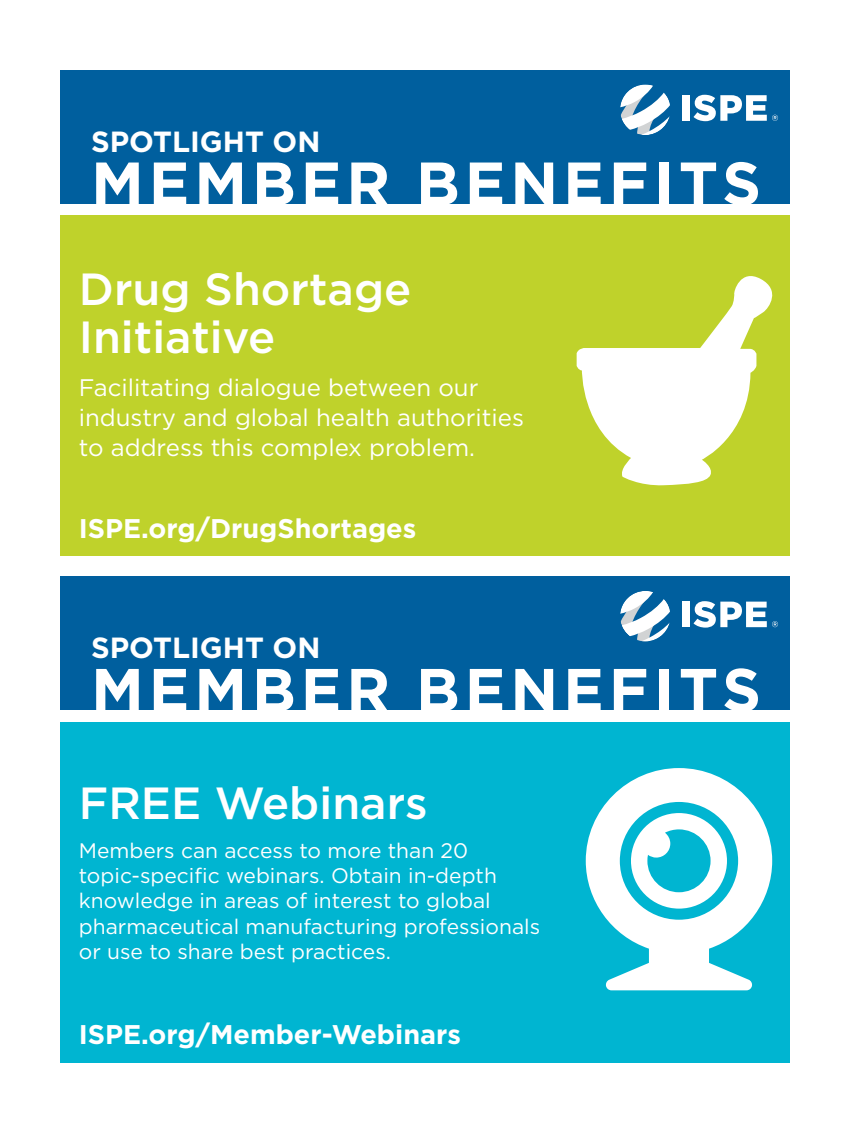
<style>
.page{position:relative;width:851px;height:1134px;background:#fff}
.page>*{position:absolute;margin:0;border:0;box-sizing:border-box;transform-origin:0 0}
.t1{font:700 60.75px "Gotham";letter-spacing:.08em;color:#fff}
.t2{font:500 45px/48px "Gotham";color:#fff}
.t3{font:700 29.1px "Gotham";color:#fff}
.t4{font:700 27px "Gotham";color:#fff}
.t5{font:24px/30px "Gotham";color:#fff}
.t6{font:21px/25.5px "Gotham";color:#fff}
</style>
<div class="page">
<div style="left:61px;top:70px;width:729px;height:134px;background:#005f9e"></div>
<div style="left:682px;top:95px;width:7px;height:26px;background:#fff"></div>
<svg style="left:693px;top:95px;width:73px;height:26px"></svg>
<svg style="left:772px;top:115px;width:6px;height:6px"></svg>
<svg style="left:620px;top:85px;width:50px;height:50px"></svg>
<div style="left:61px;top:215px;width:729px;height:341px;background:#bfd22b"></div>
<svg style="left:576px;top:276px;width:197px;height:210px"></svg>
<div style="left:61px;top:576px;width:729px;height:134px;background:#005f9e"></div>
<div style="left:682px;top:602px;width:7px;height:25px;background:#fff"></div>
<svg style="left:693px;top:601px;width:73px;height:27px"></svg>
<svg style="left:772px;top:621px;width:6px;height:6px"></svg>
<svg style="left:620px;top:591px;width:50px;height:50px"></svg>
<div style="left:61px;top:722px;width:729px;height:340px;background:#00b5d1"></div>
<svg style="left:585px;top:768px;width:187px;height:222px;fill:#fff"></svg>
<h3 class="t3" style="left:91px;top:122px;width:231px">SPOTLIGHT ON</h3>
<h1 class="t1" style="left:91px;top:143px;width:671px">MEMBER BENEFITS</h1>
<h2 class="t2" style="left:79px;top:264px;width:334px">Drug Shortage<br>Initiative</h2>
<p class="t5" style="left:79px;top:372px;width:446px">Facilitating dialogue between our industry and global health authorities to address this complex problem.</p>
<p class="t4" style="left:79px;top:510px;width:339px">ISPE.org/DrugShortages</p>
<h3 class="t3" style="left:91px;top:628px;width:231px">SPOTLIGHT ON</h3>
<h1 class="t1" style="left:91px;top:650px;width:671px">MEMBER BENEFITS</h1>
<h2 class="t2" style="left:79px;top:778px;width:350px">FREE Webinars</h2>
<p class="t6" style="left:79px;top:837px;width:463px">Members can access to more than 20 topic-specific webinars. Obtain in-depth knowledge in areas of interest to global pharmaceutical manufacturing professionals or use to share best practices.</p>
<p class="t4" style="left:79px;top:1017px;width:384px">ISPE.org/Member-Webinars</p>
</div>
